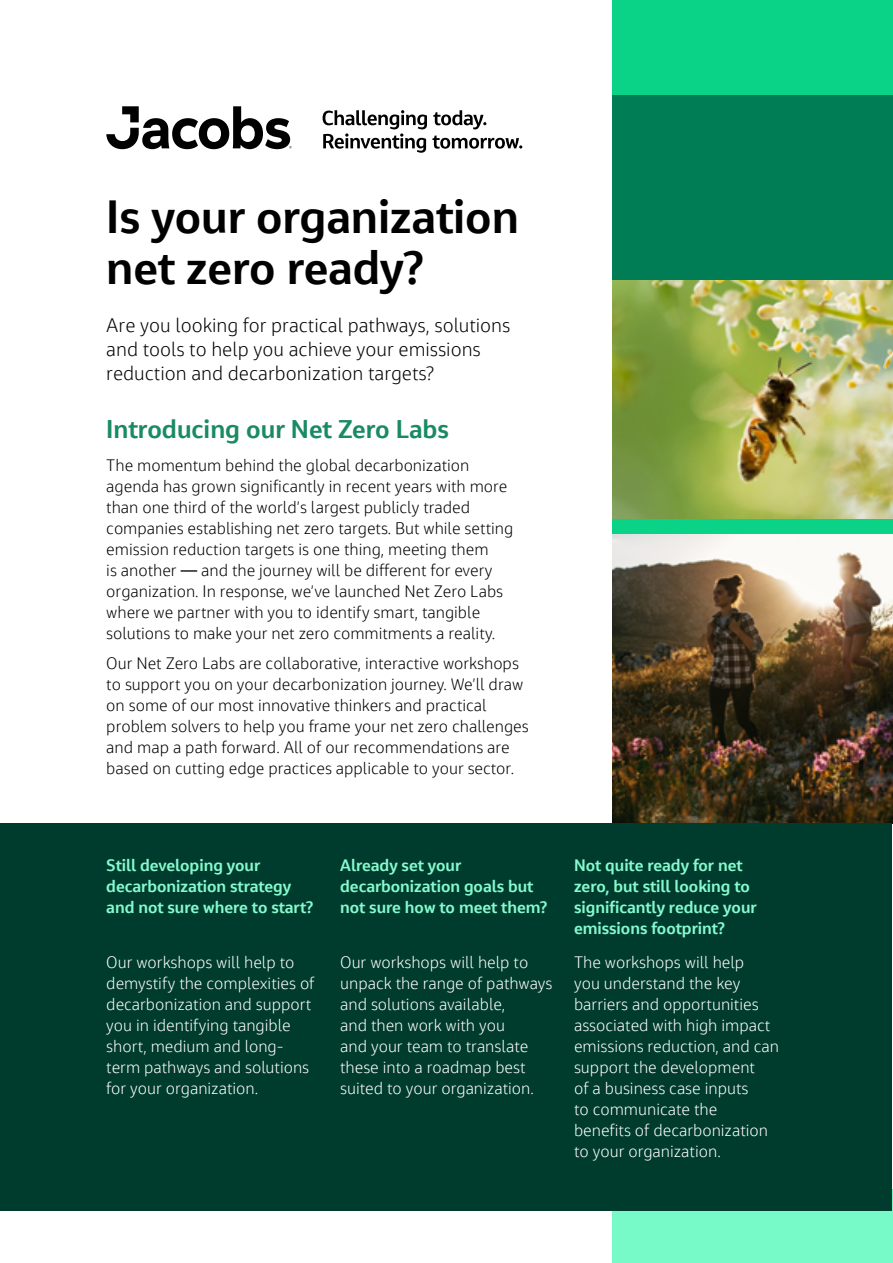
<style>
.page{position:relative;width:893px;height:1263px;background:#fff}
.page>*{position:absolute;margin:0;border:0;box-sizing:border-box;transform-origin:0 0}
.t1{font:700 46.35px/51px "Jacobs Chronos";color:#000}
.t2{font:700 25.5px "Jacobs Chronos";color:#1a8a66}
.t3{font:300 19.5px/24px "Jacobs Chronos";color:#000}
.t4{font:300 16.5px/21px "Jacobs Chronos";color:#000}
.t5{font:300 16.5px/21px "Jacobs Chronos";color:#fff}
.t6{font:700 16.5px/21px "Jacobs Chronos";color:#86face}
.s1{font-weight:400}
</style>
<div class="page">
<img style="left:612px;top:533px;width:281px;height:290px">
<div style="left:612px;top:0;width:281px;height:120px;background:#0ad287"></div>
<div style="left:612px;top:1190px;width:281px;height:73px;background:#78fac8"></div>
<div style="left:612px;top:95px;width:281px;height:186px;background:#007d55"></div>
<div style="left:612px;top:519px;width:281px;height:14px;background:#0ad287"></div>
<img style="left:612px;top:281px;width:281px;height:238px">
<div style="left:1px;top:823px;width:891px;height:388px;background:#003c2d"></div>
<svg style="left:106px;top:106px;width:416px;height:47px"></svg>
<p class="t1" style="left:106px;top:190px;width:414px">Is your organization net zero ready?</p>
<p class="t3" style="left:106px;top:313px;width:405px">Are you looking for practical pathways, solutions and tools to help you achieve your emissions reduction and decarbonization targets?</p>
<p class="t2" style="left:106px;top:412px;width:344px">Introducing our Net Zero Labs</p>
<p class="t4" style="left:106px;top:455px;width:408px">The momentum behind the global decarbonization agenda has grown significantly in recent years with more than one third of the world’s largest publicly traded companies establishing net zero targets. But while setting emission reduction targets is one thing, meeting them<br>is another <span class="s1">—</span> and the journey will be different for every organization. In response, we’ve launched Net Zero Labs where we partner with you to identify smart, tangible solutions to make your net zero commitments a reality.</p>
<p class="t4" style="left:106px;top:652px;width:424px">Our Net Zero Labs are collaborative, interactive workshops to support you on your decarbonization journey. We’ll draw on some of our most innovative thinkers and practical problem solvers to help you frame your net zero challenges and map a path forward. All of our recommendations are based on cutting edge practices applicable to your sector.</p>
<p class="t6" style="left:106px;top:854px;width:208px">Still developing your decarbonization strategy and not sure where to start?</p>
<p class="t6" style="left:340px;top:854px;width:208px">Already set your decarbonization goals but not sure how to meet them?</p>
<p class="t6" style="left:574px;top:854px;width:184px">Not quite ready for net zero, but still looking to significantly reduce your emissions footprint?</p>
<p class="t5" style="left:106px;top:951px;width:210px">Our workshops will help to demystify the complexities of decarbonization and support you in identifying tangible short, medium and long&shy;term pathways and solutions for your organization.</p>
<p class="t5" style="left:340px;top:951px;width:214px">Our workshops will help to unpack the range of pathways and solutions available,<br>and then work with you<br>and your team to translate these into a roadmap best suited to your organization.</p>
<p class="t5" style="left:574px;top:951px;width:207px">The workshops will help<br>you understand the key barriers and opportunities associated with high impact emissions reduction, and can support the development<br>of a business case inputs<br>to communicate the<br>benefits of decarbonization to your organization.</p>
</div>
